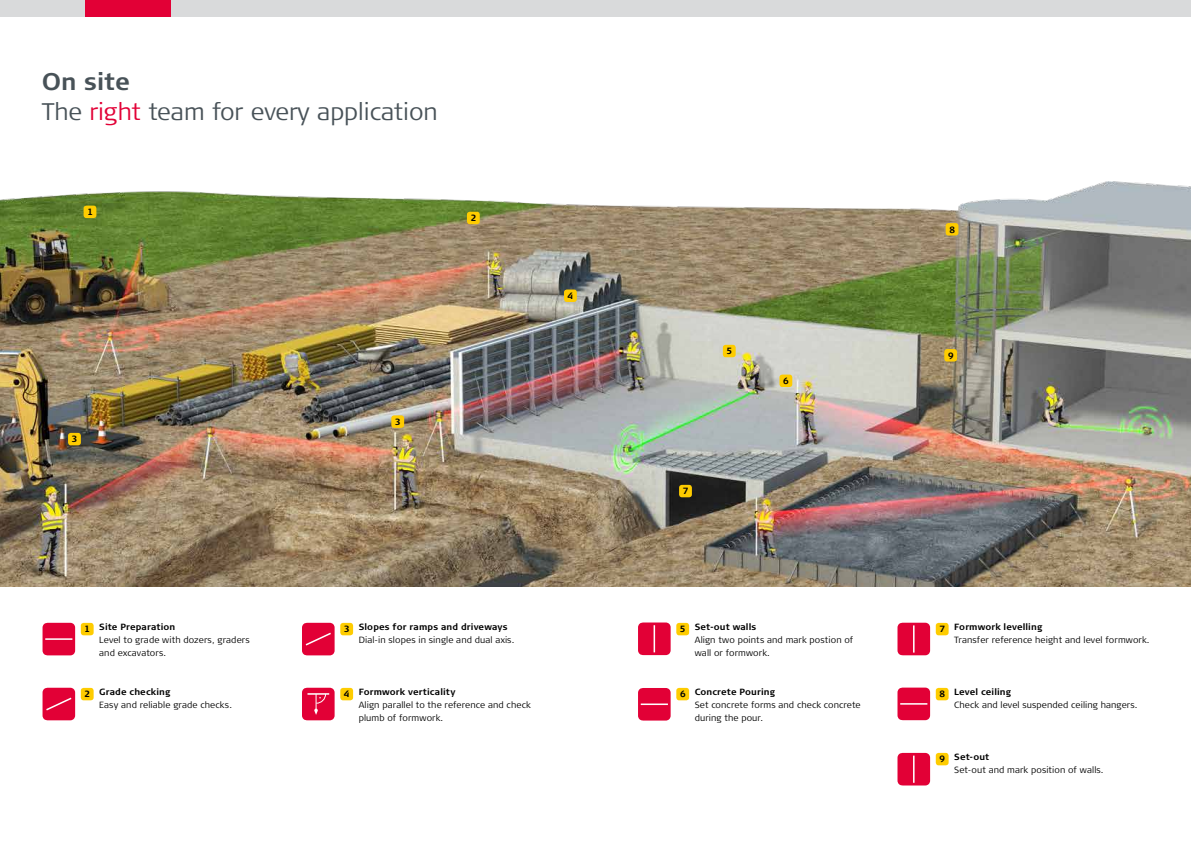
<style>
.page{position:relative;width:1191px;height:842px;background:#fff}
.page>*{position:absolute;margin:0;border:0;box-sizing:border-box;transform-origin:0 0}
.t1{font:300 24px/30px "Signa Column";color:#485258}
.t2{font:300 9px/13px "Signa Column";letter-spacing:.01em;color:#000}
.t3{font:700 9px "Signa Column";letter-spacing:.015em;color:#000}
.s1{font-weight:700}
.s2{color:#e20036}
</style>
<div class="page">
<img style="left:0;top:181px;width:1191px;height:406px">
<svg style="left:43px;top:623px;width:32px;height:32px"></svg>
<hr style="left:45px;top:638px;width:27px;height:2px;background:#fff">
<div style="left:81px;top:623px;width:13px;height:12px;background:#fecc00;border-radius:3px"></div>
<svg style="left:43px;top:688px;width:32px;height:32px"></svg>
<div style="left:81px;top:688px;width:13px;height:12px;background:#fecc00;border-radius:3px"></div>
<svg style="left:302px;top:623px;width:32px;height:32px"></svg>
<div style="left:340px;top:623px;width:13px;height:12px;background:#fecc00;border-radius:3px"></div>
<svg style="left:302px;top:688px;width:32px;height:32px"></svg>
<div style="left:340px;top:688px;width:13px;height:12px;background:#fecc00;border-radius:3px"></div>
<svg style="left:897px;top:623px;width:33px;height:32px"></svg>
<div style="left:935px;top:623px;width:13px;height:12px;background:#fecc00;border-radius:3px"></div>
<svg style="left:897px;top:688px;width:33px;height:32px"></svg>
<hr style="left:900px;top:703px;width:27px;height:2px;background:#fff">
<div style="left:935px;top:688px;width:13px;height:12px;background:#fecc00;border-radius:3px"></div>
<svg style="left:897px;top:753px;width:33px;height:33px"></svg>
<div style="left:935px;top:753px;width:13px;height:12px;background:#fecc00;border-radius:3px"></div>
<svg style="left:638px;top:622px;width:32px;height:33px"></svg>
<hr style="left:653px;top:625px;width:2px;height:27px;background:#fff">
<div style="left:676px;top:623px;width:13px;height:12px;background:#fecc00;border-radius:3px"></div>
<svg style="left:638px;top:688px;width:32px;height:33px"></svg>
<hr style="left:641px;top:703px;width:27px;height:2px;background:#fff">
<div style="left:676px;top:688px;width:13px;height:12px;background:#fecc00;border-radius:3px"></div>
<div style="left:84px;top:206px;width:12px;height:12px;background:#fecc00;border-radius:3px"></div>
<div style="left:467px;top:212px;width:13px;height:12px;background:#fecc00;border-radius:3px"></div>
<div style="left:68px;top:433px;width:13px;height:12px;background:#fecc00;border-radius:3px"></div>
<div style="left:391px;top:415px;width:13px;height:13px;background:#fecc00;border-radius:3px"></div>
<div style="left:564px;top:289px;width:13px;height:13px;background:#fecc00;border-radius:3px"></div>
<div style="left:723px;top:345px;width:12px;height:12px;background:#fecc00;border-radius:3px"></div>
<div style="left:779px;top:375px;width:13px;height:12px;background:#fecc00;border-radius:3px"></div>
<div style="left:679px;top:485px;width:13px;height:12px;background:#fecc00;border-radius:3px"></div>
<div style="left:944px;top:349px;width:13px;height:12px;background:#fecc00;border-radius:3px"></div>
<div style="left:945px;top:223px;width:13px;height:13px;background:#fecc00;border-radius:3px"></div>
<div style="left:0;top:0;width:595px;height:17px;background:#d9dadb"></div>
<div style="left:595px;top:0;width:596px;height:17px;background:#d9dadb"></div>
<div style="left:85px;top:0;width:85px;height:17px;background:#e20036"></div>
<h1 class="t1" style="left:42px;top:67px;width:397px"><span class="s1">On site<br></span>The <span class="s2">right</span> team for every application</h1>
<p class="t3" style="left:87px;top:206px;width:7px">1</p>
<p class="t3" style="left:471px;top:212px;width:7px">2</p>
<p class="t3" style="left:72px;top:433px;width:7px">3</p>
<p class="t3" style="left:395px;top:416px;width:7px">3</p>
<p class="t3" style="left:567px;top:290px;width:7px">4</p>
<p class="t3" style="left:85px;top:621px;width:92px">1 Site Preparation</p>
<p class="t2" style="left:99px;top:634px;width:152px">Level to grade with dozers, graders and excavators.</p>
<p class="t3" style="left:85px;top:686px;width:87px">2 Grade checking</p>
<p class="t2" style="left:99px;top:699px;width:134px">Easy and reliable grade checks.</p>
<p class="t3" style="left:344px;top:621px;width:165px">3 Slopes for ramps and driveways</p>
<p class="t2" style="left:359px;top:634px;width:157px">Dial-in slopes in single and dual axis.</p>
<p class="t3" style="left:344px;top:686px;width:113px">4 Formwork verticality</p>
<p class="t2" style="left:359px;top:699px;width:173px">Align parallel to the reference and check plumb of formwork.</p>
<p class="t3" style="left:726px;top:345px;width:7px">5</p>
<p class="t3" style="left:683px;top:485px;width:7px">7</p>
<p class="t3" style="left:783px;top:375px;width:7px">6</p>
<p class="t3" style="left:680px;top:621px;width:78px">5 Set-out walls</p>
<p class="t2" style="left:694px;top:634px;width:160px">Align two points and mark postion of wall or formwork.</p>
<p class="t3" style="left:680px;top:686px;width:96px">6 Concrete Pouring</p>
<p class="t2" style="left:694px;top:699px;width:167px">Set concrete forms and check concrete during the pour.</p>
<p class="t3" style="left:949px;top:224px;width:7px">8</p>
<p class="t3" style="left:948px;top:350px;width:7px">9</p>
<p class="t3" style="left:939px;top:621px;width:104px">7 Formwork levelling</p>
<p class="t2" style="left:954px;top:634px;width:197px">Transfer reference height and level formwork.</p>
<p class="t3" style="left:939px;top:686px;width:73px">8 Level ceiling</p>
<p class="t2" style="left:954px;top:699px;width:185px">Check and level suspended ceiling hangers.</p>
<p class="t3" style="left:939px;top:751px;width:51px">9 Set-out</p>
<p class="t2" style="left:954px;top:764px;width:151px">Set-out and mark position of walls.</p>
</div>
